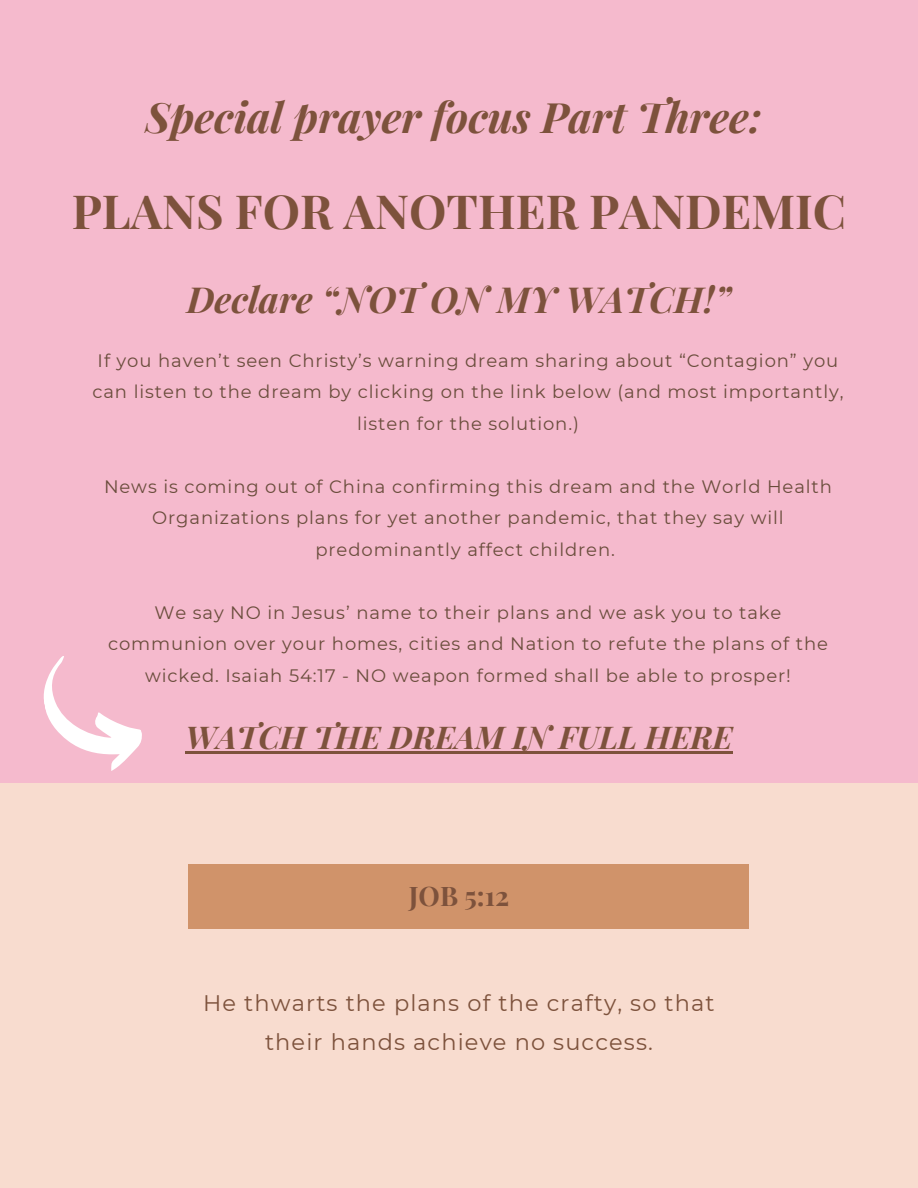
<style>
.page{position:relative;width:918px;height:1188px;background:#f5bacd}
.page>*{position:absolute;margin:0;border:0;box-sizing:border-box;transform-origin:0 0}
.t1{font:700 47.1px "Playfair Display";color:#7d523c}
.t2{font:italic 700 42px "Playfair Display";color:#7d523c}
.t3{font:italic 700 36px "Playfair Display";color:#7d523c}
.t4{font:italic 700 31.5px "Playfair Display";color:#7d523c}
.t5{font:700 27px "Playfair Display";color:#7d523c}
.t6{font:22.5px/39.3px "Montserrat";letter-spacing:.05em;color:#7d523c;text-align:center}
.t7{font:18px/31.5px "Montserrat";letter-spacing:.05em;color:#6a4d3c;text-align:center}
</style>
<div class="page">
<div style="left:0;top:783px;width:918px;height:405px;background:#f8dccf"></div>
<div style="left:188px;top:864px;width:560px;height:65px;background:#d0936a"></div>
<svg style="left:43px;top:656px;width:99px;height:115px"></svg>
<hr style="left:185px;top:751px;width:548px;height:2px;background:#7d523c">
<p class="t2" style="left:145px;top:87px;width:618px">Special prayer focus Part Three:</p>
<p class="t1" style="left:72px;top:178px;width:776px">PLANS FOR ANOTHER PANDEMIC</p>
<p class="t3" style="left:187px;top:274px;width:546px">Declare “NOT ON MY WATCH!”</p>
<p class="t7" style="left:92px;top:344px;width:753px">If you haven’t seen Christy’s warning dream sharing about “Contagion” you can listen to the dream by clicking on the link below (and most importantly, listen for the solution.)</p>
<p class="t7" style="left:104px;top:470px;width:730px">News is coming out of China confirming this dream and the World Health<br>Organizations plans for yet another pandemic, that they say will predominantly affect children.</p>
<p class="t7" style="left:108px;top:596px;width:721px">We say NO in Jesus’ name to their plans and we ask you to take communion over your homes, cities and Nation to refute the plans of the wicked. Isaiah 54:17 - NO weapon formed shall be able to prosper!</p>
<p class="t4" style="left:185px;top:715px;width:549px">WATCH THE DREAM IN FULL HERE</p>
<p class="t5" style="left:409px;top:877px;width:102px">JOB 5:12</p>
<p class="t6" style="left:203px;top:983px;width:513px">He thwarts the plans of the crafty, so that their hands achieve no success.</p>
</div>
